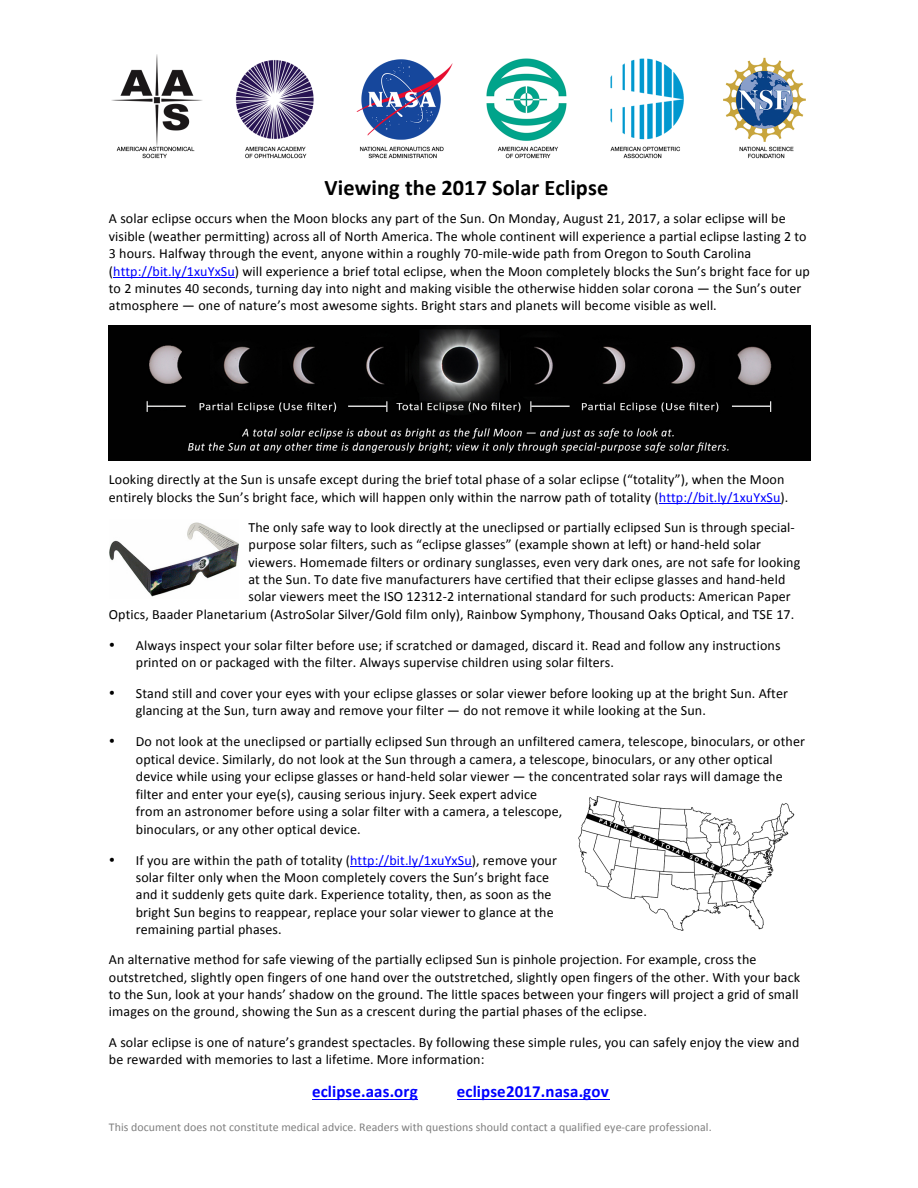
<style>
.page{position:relative;width:918px;height:1188px;background:#fff}
.page>*{position:absolute;margin:0;border:0;box-sizing:border-box;transform-origin:0 0}
.t1{font:700 22.35px "Calibri";letter-spacing:.005em;color:#000}
.t2{font:700 16.95px "Calibri";letter-spacing:.01em;color:#00f}
.t3{font:14.1px/17.4px "Calibri";letter-spacing:.005em;color:#000}
.t4{font:11.85px "Calibri";letter-spacing:.005em;color:#7f7f7f}
.s1{color:#00f}
</style>
<div class="page">
<img style="left:111px;top:55px;width:695px;height:103px">
<hr style="left:113px;top:278px;width:122px;height:1px;background:#00f">
<hr style="left:659px;top:504px;width:122px;height:1px;background:#00f">
<hr style="left:350px;top:867px;width:122px;height:1px;background:#00f">
<hr style="left:312px;top:1099px;width:106px;height:1px;background:#00f">
<hr style="left:457px;top:1099px;width:152px;height:1px;background:#00f">
<img style="left:109px;top:522px;width:130px;height:75px">
<img style="left:108px;top:326px;width:702px;height:134px">
<img style="left:578px;top:797px;width:216px;height:133px">
<h1 class="t1" style="left:325px;top:173px;width:285px">Viewing the 2017 Solar Eclipse</h1>
<p class="t3" style="left:109px;top:210px;width:703px">A solar eclipse occurs when the Moon blocks any part of the Sun. On Monday, August 21, 2017, a solar eclipse will be visible (weather permitting) across all of North America. The whole continent will experience a partial eclipse lasting 2 to 3 hours. Halfway through the event, anyone within a roughly 70-mile-wide path from Oregon to South Carolina (<span class="s1">http://bit.ly/1xuYxSu</span>) will experience a brief total eclipse, when the Moon completely blocks the Sun’s bright face for up to 2 minutes 40 seconds, turning day into night and making visible the otherwise hidden solar corona — the Sun’s outer atmosphere — one of nature’s most awesome sights. Bright stars and planets will become visible as well.</p>
<p class="t3" style="left:109px;top:471px;width:681px">Looking directly at the Sun is unsafe except during the brief total phase of a solar eclipse (“totality”), when the Moon entirely blocks the Sun’s bright face, which will happen only within the narrow path of totality (<span class="s1">http://bit.ly/1xuYxSu</span>).</p>
<p class="t3" style="left:249px;top:519px;width:548px">The only safe way to look directly at the uneclipsed or partially eclipsed Sun is through special-</p>
<p class="t3" style="left:249px;top:536px;width:514px">purpose solar filters, such as “eclipse glasses” (example shown at left) or hand-held solar</p>
<p class="t3" style="left:249px;top:553px;width:553px">viewers. Homemade filters or ordinary sunglasses, even very dark ones, are not safe for looking</p>
<p class="t3" style="left:248px;top:571px;width:538px">at the Sun. To date five manufacturers have certified that their eclipse glasses and hand-held</p>
<p class="t3" style="left:248px;top:588px;width:544px">solar viewers meet the ISO 12312-2 international standard for such products: American Paper</p>
<p class="t3" style="left:109px;top:606px;width:687px">Optics, Baader Planetarium (AstroSolar Silver/Gold film only), Rainbow Symphony, Thousand Oaks Optical, and TSE 17.</p>
<p class="t3" style="left:136px;top:637px;width:646px;text-indent:-27px">• Always inspect your solar filter before use; if scratched or damaged, discard it. Read and follow any instructions printed on or packaged with the filter. Always supervise children using solar filters.</p>
<p class="t3" style="left:136px;top:685px;width:654px;text-indent:-27px">• Stand still and cover your eyes with your eclipse glasses or solar viewer before looking up at the bright Sun. After glancing at the Sun, turn away and remove your filter — do not remove it while looking at the Sun.</p>
<p class="t3" style="left:136px;top:733px;width:671px;text-indent:-27px">• Do not look at the uneclipsed or partially eclipsed Sun through an unfiltered camera, telescope, binoculars, or other optical device. Similarly, do not look at the Sun through a camera, a telescope, binoculars, or any other optical device while using your eclipse glasses or hand-held solar viewer — the concentrated solar rays will damage the filter and enter your eye(s), causing serious injury. Seek expert advice<br>from an astronomer before using a solar filter with a camera, a telescope,<br>binoculars, or any other optical device.</p>
<p class="t3" style="left:136px;top:851px;width:423px;text-indent:-27px">• If you are within the path of totality (<span class="s1">http://bit.ly/1xuYxSu</span>), remove your solar filter only when the Moon completely covers the Sun’s bright face and it suddenly gets quite dark. Experience totality, then, as soon as the bright Sun begins to reappear, replace your solar viewer to glance at the remaining partial phases.</p>
<p class="t3" style="left:109px;top:951px;width:693px">An alternative method for safe viewing of the partially eclipsed Sun is pinhole projection. For example, cross the outstretched, slightly open fingers of one hand over the outstretched, slightly open fingers of the other. With your back to the Sun, look at your hands’ shadow on the ground. The little spaces between your fingers will project a grid of small images on the ground, showing the Sun as a crescent during the partial phases of the eclipse.</p>
<p class="t3" style="left:109px;top:1033px;width:692px">A solar eclipse is one of nature’s grandest spectacles. By following these simple rules, you can safely enjoy the view and be rewarded with memories to last a lifetime. More information:</p>
<p class="t2" style="left:312px;top:1081px;width:107px">eclipse.aas.org</p>
<p class="t2" style="left:457px;top:1081px;width:153px">eclipse2017.nasa.gov</p>
<p class="t4" style="left:109px;top:1120px;width:604px">This document does not constitute medical advice. Readers with questions should contact a qualified eye-care professional.</p>
</div>
